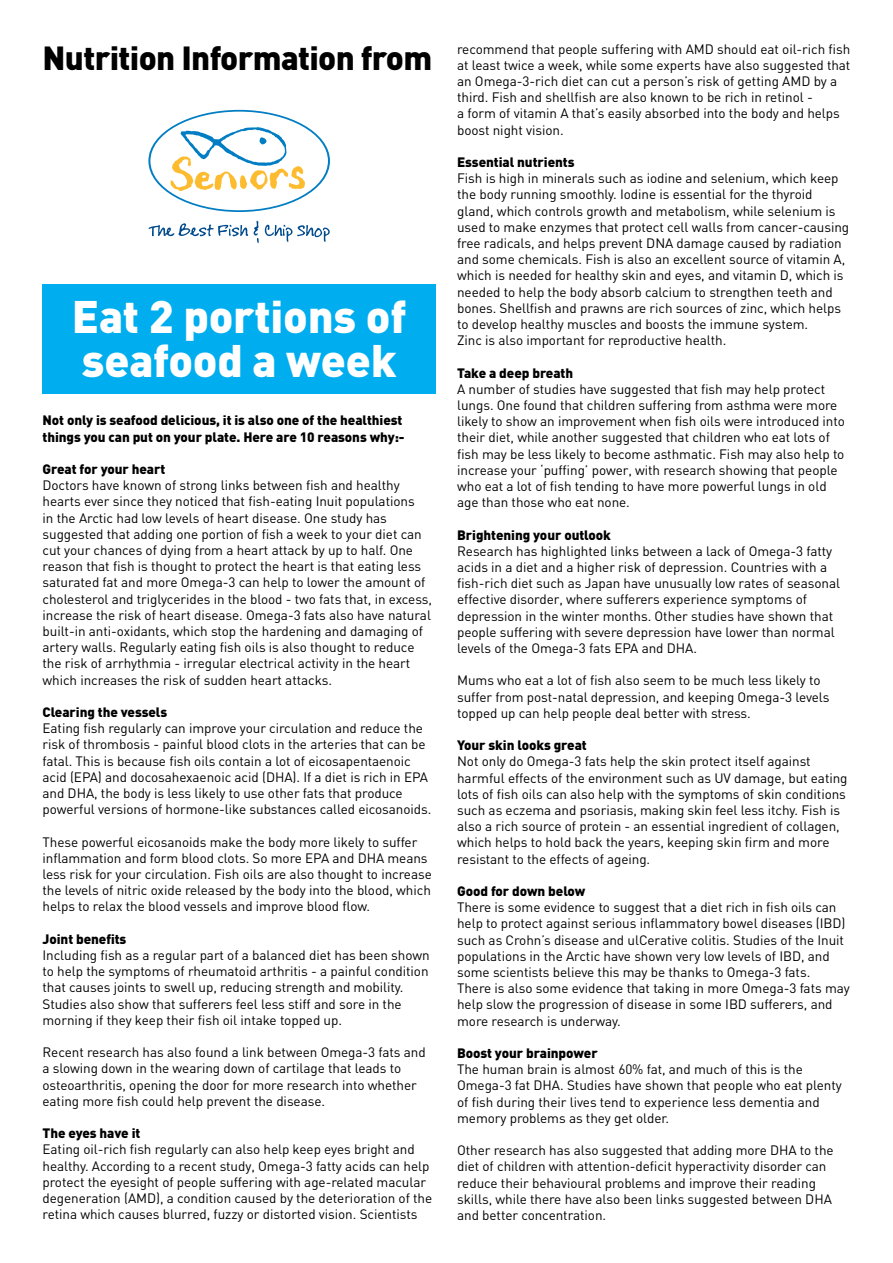
<style>
.page{position:relative;width:893px;height:1263px;background:#fff}
.page>*{position:absolute;margin:0;border:0;box-sizing:border-box;transform-origin:0 0}
.t1{font:900 45px/43.5px "DIN";letter-spacing:-.005em;color:#fff}
.t2{font:900 33px "DIN";letter-spacing:-.02em;color:#000}
.t3{font:13.5px/16.2px "DIN";letter-spacing:-.005em;color:#000}
.t4{font:900 13.5px/16.2px "DIN";letter-spacing:-.005em;color:#000}
</style>
<div class="page">
<div style="left:43px;top:284px;width:393px;height:109px;background:#00aeef"></div>
<svg style="left:148px;top:110px;width:182px;height:102px"></svg>
<svg style="left:149px;top:221px;width:181px;height:22px"></svg>
<h2 class="t2" style="left:43px;top:36px;width:391px">Nutrition Information from</h2>
<h1 class="t1" style="left:72px;top:293px;width:336px">Eat 2 portions of seafood a week</h1>
<p class="t4" style="left:43px;top:412px;width:364px">Not only is seafood delicious, it is also one of the healthiest things you can put on your plate. Here are 10 reasons why:-</p>
<p class="t4" style="left:43px;top:460px;width:124px">Great for your heart</p>
<p class="t3" style="left:43px;top:477px;width:391px">Doctors have known of strong links between fish and healthy hearts ever since they noticed that fish-eating Inuit populations<br>in the Arctic had low levels of heart disease. One study has suggested that adding one portion of fish a week to your diet can cut your chances of dying from a heart attack by up to half. One reason that fish is thought to protect the heart is that eating less saturated fat and more Omega-3 can help to lower the amount of cholesterol and triglycerides in the blood - two fats that, in excess, increase the risk of heart disease. Omega-3 fats also have natural built-in anti-oxidants, which stop the hardening and damaging of artery walls. Regularly eating fish oils is also thought to reduce the risk of arrhythmia - irregular electrical activity in the heart which increases the risk of sudden heart attacks.</p>
<p class="t4" style="left:43px;top:703px;width:126px">Clearing the vessels</p>
<p class="t3" style="left:43px;top:720px;width:390px">Eating fish regularly can improve your circulation and reduce the risk of thrombosis - painful blood clots in the arteries that can be fatal. This is because fish oils contain a lot of eicosapentaenoic acid (EPA) and docosahexaenoic acid (DHA). If a diet is rich in EPA and DHA, the body is less likely to use other fats that produce powerful versions of hormone-like substances called eicosanoids.</p>
<p class="t3" style="left:43px;top:833px;width:391px">These powerful eicosanoids make the body more likely to suffer inflammation and form blood clots. So more EPA and DHA means less risk for your circulation. Fish oils are also thought to increase the levels of nitric oxide released by the body into the blood, which helps to relax the blood vessels and improve blood flow.</p>
<p class="t4" style="left:43px;top:930px;width:85px">Joint benefits</p>
<p class="t3" style="left:43px;top:947px;width:389px">Including fish as a regular part of a balanced diet has been shown to help the symptoms of rheumatoid arthritis - a painful condition that causes joints to swell up, reducing strength and mobility.<br>Studies also show that sufferers feel less stiff and sore in the morning if they keep their fish oil intake topped up.</p>
<p class="t3" style="left:43px;top:1044px;width:385px">Recent research has also found a link between Omega-3 fats and a slowing down in the wearing down of cartilage that leads to osteoarthritis, opening the door for more research into whether eating more fish could help prevent the disease.</p>
<p class="t4" style="left:43px;top:1124px;width:99px">The eyes have it</p>
<p class="t3" style="left:43px;top:1141px;width:391px">Eating oil-rich fish regularly can also help keep eyes bright and healthy. According to a recent study, Omega-3 fatty acids can help protect the eyesight of people suffering with age-related macular degeneration (AMD), a condition caused by the deterioration of the retina which causes blurred, fuzzy or distorted vision. Scientists</p>
<p class="t3" style="left:457px;top:40px;width:395px">recommend that people suffering with AMD should eat oil-rich fish at least twice a week, while some experts have also suggested that an Omega-3-rich diet can cut a person’s risk of getting AMD by a third. Fish and shellfish are also known to be rich in retinol -<br>a form of vitamin A that’s easily absorbed into the body and helps boost night vision.</p>
<p class="t4" style="left:457px;top:153px;width:119px">Essential nutrients</p>
<p class="t3" style="left:457px;top:170px;width:394px">Fish is high in minerals such as iodine and selenium, which keep the body running smoothly. Iodine is essential for the thyroid gland, which controls growth and metabolism, while selenium is used to make enzymes that protect cell walls from cancer-causing free radicals, and helps prevent DNA damage caused by radiation and some chemicals. Fish is also an excellent source of vitamin A, which is needed for healthy skin and eyes, and vitamin D, which is needed to help the body absorb calcium to strengthen teeth and bones. Shellfish and prawns are rich sources of zinc, which helps to develop healthy muscles and boosts the immune system.<br>Zinc is also important for reproductive health.</p>
<p class="t4" style="left:457px;top:364px;width:118px">Take a deep breath</p>
<p class="t3" style="left:457px;top:380px;width:389px">A number of studies have suggested that fish may help protect lungs. One found that children suffering from asthma were more likely to show an improvement when fish oils were introduced into their diet, while another suggested that children who eat lots of fish may be less likely to become asthmatic. Fish may also help to increase your ‘puffing’ power, with research showing that people who eat a lot of fish tending to have more powerful lungs in old age than those who eat none.</p>
<p class="t4" style="left:457px;top:526px;width:155px">Brightening your outlook</p>
<p class="t3" style="left:457px;top:542px;width:384px">Research has highlighted links between a lack of Omega-3 fatty acids in a diet and a higher risk of depression. Countries with a fish-rich diet such as Japan have unusually low rates of seasonal effective disorder, where sufferers experience symptoms of depression in the winter months. Other studies have shown that people suffering with severe depression have lower than normal levels of the Omega-3 fats EPA and DHA.</p>
<p class="t3" style="left:457px;top:672px;width:374px">Mums who eat a lot of fish also seem to be much less likely to suffer from post-natal depression, and keeping Omega-3 levels topped up can help people deal better with stress.</p>
<p class="t4" style="left:457px;top:736px;width:131px">Your skin looks great</p>
<p class="t3" style="left:457px;top:753px;width:392px">Not only do Omega-3 fats help the skin protect itself against harmful effects of the environment such as UV damage, but eating lots of fish oils can also help with the symptoms of skin conditions such as eczema and psoriasis, making skin feel less itchy. Fish is also a rich source of protein - an essential ingredient of collagen, which helps to hold back the years, keeping skin firm and more resistant to the effects of ageing.</p>
<p class="t4" style="left:457px;top:882px;width:130px">Good for down below</p>
<p class="t3" style="left:457px;top:899px;width:394px">There is some evidence to suggest that a diet rich in fish oils can help to protect against serious inflammatory bowel diseases (IBD) such as Crohn’s disease and ulCerative colitis. Studies of the Inuit populations in the Arctic have shown very low levels of IBD, and some scientists believe this may be thanks to Omega-3 fats.<br>There is also some evidence that taking in more Omega-3 fats may help slow the progression of disease in some IBD sufferers, and more research is underway.</p>
<p class="t4" style="left:457px;top:1044px;width:142px">Boost your brainpower</p>
<p class="t3" style="left:457px;top:1061px;width:386px">The human brain is almost 60% fat, and much of this is the Omega-3 fat DHA. Studies have shown that people who eat plenty of fish during their lives tend to experience less dementia and memory problems as they get older.</p>
<p class="t3" style="left:457px;top:1142px;width:378px">Other research has also suggested that adding more DHA to the diet of children with attention-deficit hyperactivity disorder can reduce their behavioural problems and improve their reading skills, while there have also been links suggested between DHA and better concentration.</p>
</div>
